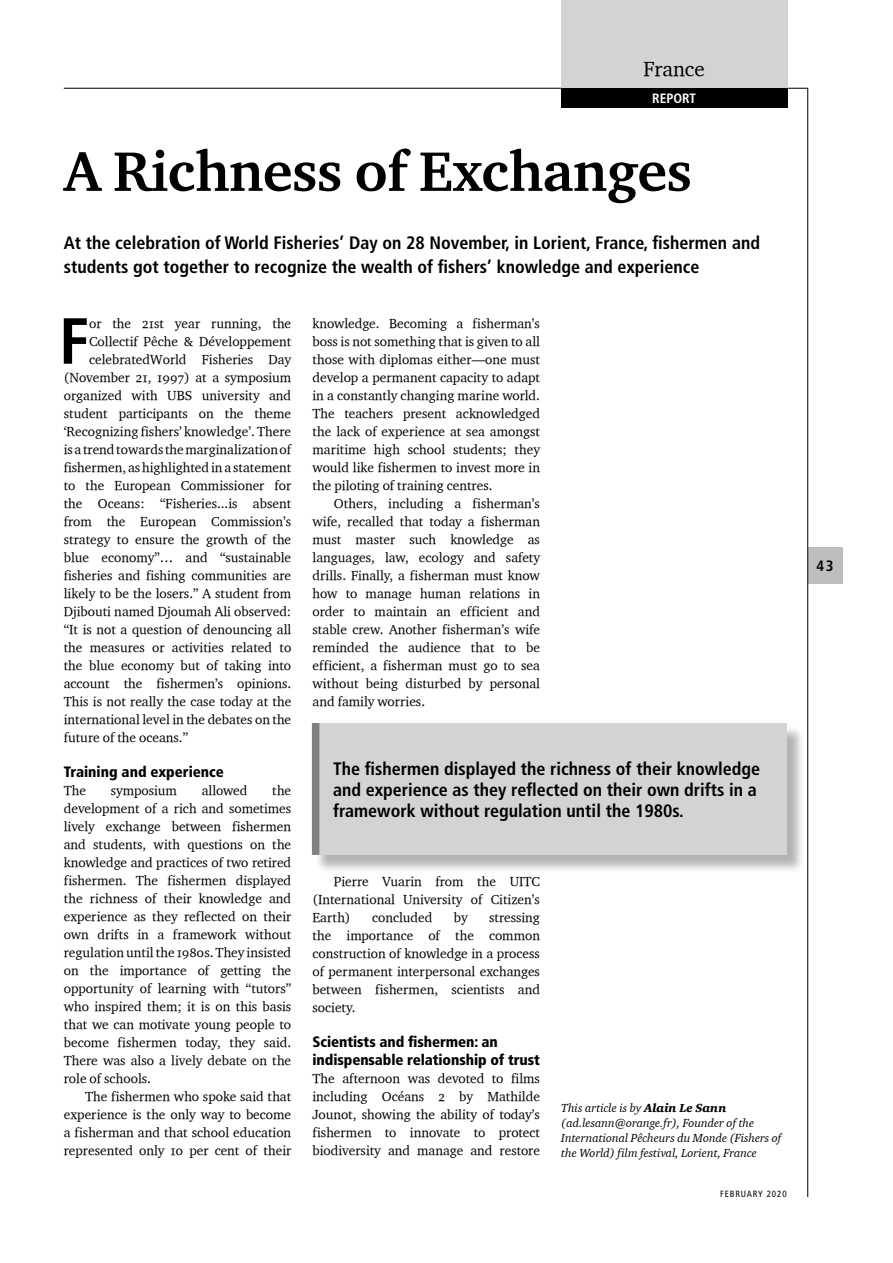
<style>
.page{position:relative;width:893px;height:1263px;background:#fff}
.page>*{position:absolute;margin:0;border:0;box-sizing:border-box;transform-origin:0 0}
.t1{font:700 condensed 65.1px "Frutiger";color:#000}
.t2{font:57px "Charter Bd OSITCTT Bold";letter-spacing:-.01em;color:#000}
.t3{font:21px "Charter OSITCTT";color:#000}
.t4{font:700 condensed 18px/21px "Frutiger";color:#000}
.t5{font:900 condensed 15px/18px "Frutiger";letter-spacing:-.005em;color:#000}
.t6{font:700 condensed 15px "Frutiger";color:#000}
.t7{font:13.5px/18px "Charter OSITCTT";color:#000;text-align:justify}
.t8{font:700 condensed 13.5px "Frutiger";color:#fff}
.t9{font:12px/15px "Charter OSITCTT Italic";color:#000}
.t10{font:condensed 9px "Frutiger LT Std";letter-spacing:.1em;color:#000}
.s1{font-family:"Charter ITC Blac Ital"}
</style>
<div class="page">
<div style="left:808px;top:547px;width:34px;height:36px;background:#bcbec0"></div>
<hr style="left:807px;top:88px;width:1px;height:1109px;background:#000">
<hr style="left:64px;top:88px;width:744px;height:1px;background:#000">
<div style="left:561px;top:88px;width:226px;height:20px;background:#000"></div>
<div style="left:561px;top:0;width:226px;height:88px;background:#d1d3d4"></div>
<div style="left:314px;top:725px;width:492px;height:149px;background:#000;opacity:.3"></div>
<div style="left:312px;top:723px;width:475px;height:132px;background:#d1d3d4"></div>
<div style="left:312px;top:723px;width:7px;height:132px;background:#808080"></div>
<h3 class="t3" style="left:643px;top:55px;width:63px">France</h3>
<p class="t8" style="left:652px;top:90px;width:16px">Report</p>
<h2 class="t2" style="left:64px;top:136px;width:630px">A Richness of Exchanges</h2>
<h3 class="t4" style="left:64px;top:231px;width:698px;line-height:24px">At the celebration of World Fisheries’ Day on 28 November, in Lorient, France, fishermen and students got together to recognize the wealth of fishers’ knowledge and experience</h3>
<h1 class="t1" style="left:59px;top:302px;width:32px">F</h1>
<p class="t7" style="left:89px;top:314px;width:204px">or the 21st year running, the</p>
<p class="t7" style="left:89px;top:332px;width:204px">Collectif Pêche &amp; Développement</p>
<p class="t7" style="left:89px;top:350px;width:204px">celebratedWorld Fisheries Day</p>
<p class="t7" style="left:64px;top:368px;width:229px">(November 21, 1997) at a symposium</p>
<p class="t7" style="left:64px;top:386px;width:229px">organized with UBS university and</p>
<p class="t7" style="left:64px;top:404px;width:229px">student participants on the theme</p>
<p class="t7" style="left:64px;top:422px;width:229px">‘Recognizing fishers’ knowledge’. There</p>
<p class="t7" style="left:64px;top:440px;width:229px">is a trend towards the marginalization of</p>
<p class="t7" style="left:64px;top:458px;width:229px">fishermen, as highlighted in a statement</p>
<p class="t7" style="left:64px;top:476px;width:229px">to the European Commissioner for</p>
<p class="t7" style="left:64px;top:494px;width:229px">the Oceans: “Fisheries...is absent</p>
<p class="t7" style="left:64px;top:512px;width:229px">from the European Commission’s</p>
<p class="t7" style="left:64px;top:530px;width:229px">strategy to ensure the growth of the</p>
<p class="t7" style="left:64px;top:548px;width:229px">blue economy”… and “sustainable</p>
<p class="t7" style="left:64px;top:566px;width:229px">fisheries and fishing communities are</p>
<p class="t7" style="left:64px;top:584px;width:229px">likely to be the losers.” A student from</p>
<p class="t7" style="left:64px;top:602px;width:229px">Djibouti named Djoumah Ali observed:</p>
<p class="t7" style="left:64px;top:620px;width:229px">“It is not a question of denouncing all</p>
<p class="t7" style="left:64px;top:638px;width:229px">the measures or activities related to</p>
<p class="t7" style="left:64px;top:656px;width:229px">the blue economy but of taking into</p>
<p class="t7" style="left:64px;top:674px;width:229px">account the fishermen’s opinions.</p>
<p class="t7" style="left:64px;top:692px;width:229px">This is not really the case today at the</p>
<p class="t7" style="left:64px;top:710px;width:229px">international level in the debates on the</p>
<p class="t7" style="left:64px;top:728px;width:126px">future of the oceans.”</p>
<p class="t5" style="left:64px;top:762px;width:162px">Training and experience</p>
<p class="t7" style="left:64px;top:781px;width:24px">The</p>
<p class="t7" style="left:111px;top:781px;width:68px">symposium</p>
<p class="t7" style="left:202px;top:781px;width:47px">allowed</p>
<p class="t7" style="left:64px;top:781px;width:229px;text-indent:208px">the development of a rich and sometimes lively exchange between fishermen and students, with questions on the knowledge and practices of two retired fishermen. The fishermen displayed the richness of their knowledge and experience as they reflected on their own drifts in a framework without regulation until the 1980s. They insisted on the importance of getting the opportunity of learning with “tutors” who inspired them; it is on this basis that we can motivate young people to become fishermen today, they said.<br>There was also a lively debate on the role of schools.</p>
<p class="t7" style="left:64px;top:1087px;width:229px;text-indent:21px">The fishermen who spoke said that experience is the only way to become a fisherman and that school education represented only 10 per cent of their</p>
<p class="t7" style="left:313px;top:314px;width:229px">knowledge. Becoming a fisherman’s boss is not something that is given to all those with diplomas either—one must develop a permanent capacity to adapt in a constantly changing marine world.<br>The teachers present acknowledged the lack of experience at sea amongst maritime high school students; they would like fishermen to invest more in the piloting of training centres.</p>
<p class="t7" style="left:313px;top:494px;width:229px;text-indent:21px">Others, including a fisherman’s wife, recalled that today a fisherman must master such knowledge as languages, law, ecology and safety drills. Finally, a fisherman must know how to manage human relations in order to maintain an efficient and stable crew. Another fisherman’s wife reminded the audience that to be efficient, a fisherman must go to sea without being disturbed by personal and family worries.</p>
<h3 class="t4" style="left:333px;top:758px;width:428px">The fishermen displayed the richness of their knowledge and experience as they reflected on their own drifts in a framework without regulation until the 1980s.</h3>
<p class="t7" style="left:313px;top:872px;width:229px;text-indent:21px">Pierre Vuarin from the UITC (International University of Citizen’s Earth)</p>
<p class="t7" style="left:372px;top:908px;width:62px">concluded</p>
<p class="t7" style="left:454px;top:908px;width:15px">by</p>
<p class="t7" style="left:313px;top:908px;width:229px;text-indent:177px">stressing the importance of the common construction of knowledge in a process of permanent interpersonal exchanges between fishermen, scientists and society.</p>
<p class="t5" style="left:313px;top:1032px;width:229px">Scientists and fishermen: an indispensable relationship of trust</p>
<p class="t7" style="left:313px;top:1069px;width:229px">The afternoon was devoted to films including Océans 2 by Mathilde Jounot, showing the ability of today’s fishermen to innovate to protect biodiversity and manage and restore</p>
<p class="t9" style="left:561px;top:1100px;width:222px">This article is by <span class="s1">Alain Le Sann </span>(ad.lesann@orange.fr), Founder of the International Pêcheurs du Monde (Fishers of the World) film festival, Lorient, France</p>
<p class="t10" style="left:720px;top:1189px;width:68px">FEBRUARY 2020</p>
<p class="t6" style="left:817px;top:557px;width:19px">43</p>
</div>
